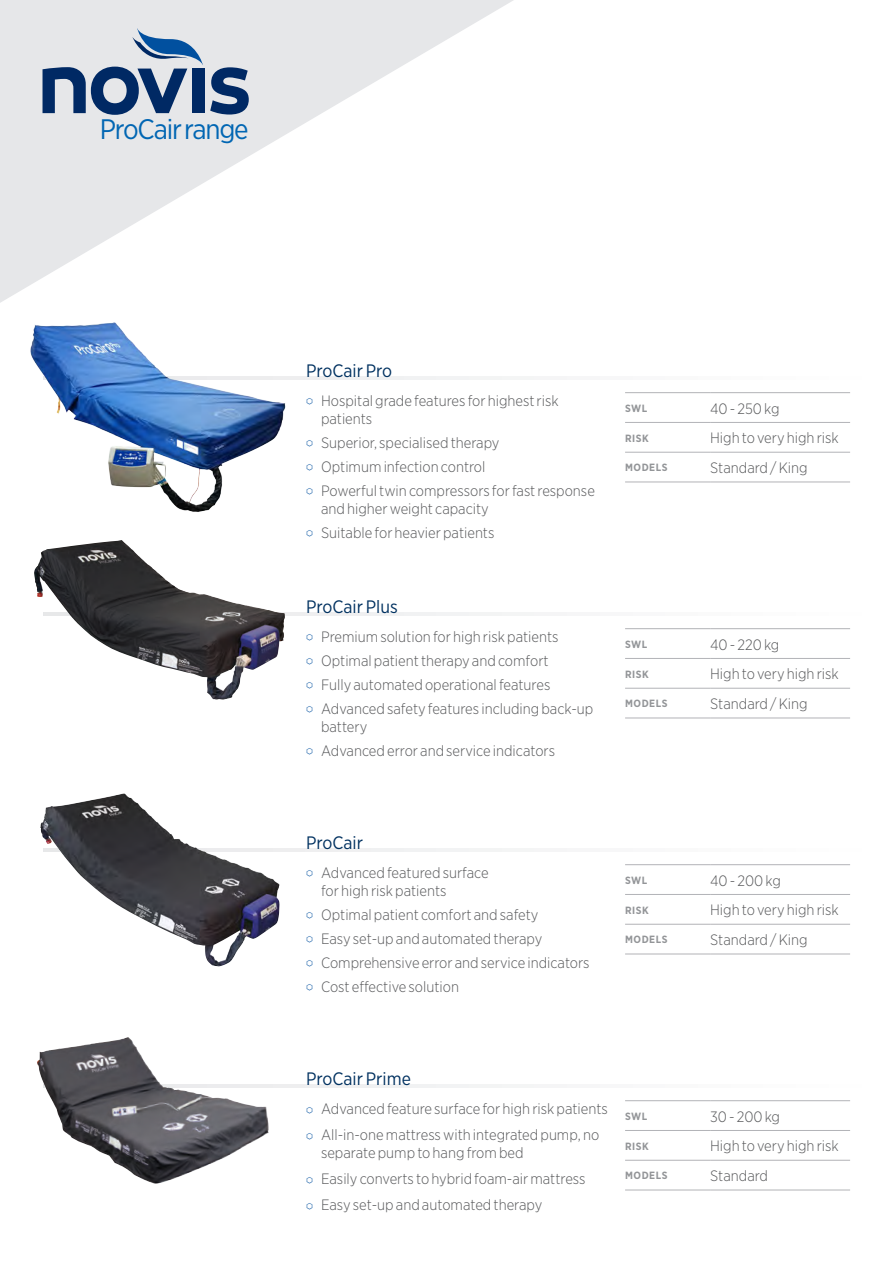
<style>
.page{position:relative;width:893px;height:1263px;background:#fff}
.page>*{position:absolute;margin:0;border:0;box-sizing:border-box;transform-origin:0 0}
.t1{font:28.2px "Gotham Narrow";letter-spacing:-.04em;color:#0166b3}
.t2{font:18px "Gotham Narrow";color:#003160}
.t3{font:300 15px/24px "Gotham Narrow";color:#57585a}
.t4{font:700 10.5px "Gotham Narrow";letter-spacing:.05em;color:#939598}
.s1{color:#01509f}
</style>
<div class="page">
<svg style="left:0;top:0;width:513px;height:303px"></svg>
<div style="left:192px;top:69px;width:12px;height:44px;background:#002964"></div>
<svg style="left:210px;top:67px;width:39px;height:48px;background:#577196"></svg>
<svg style="left:43px;top:28px;width:160px;height:87px;background:#91a3bb"></svg>
<hr style="left:43px;top:376px;width:834px;height:3px;background:#f6f6f7">
<svg style="left:244px;top:612px;width:290px;height:3px"></svg>
<hr style="left:43px;top:848px;width:834px;height:3px;background:#f6f6f7">
<hr style="left:43px;top:1084px;width:834px;height:3px;background:#f6f6f7">
<img style="left:30px;top:322px;width:264px;height:219px">
<img style="left:40px;top:795px;width:240px;height:171px">
<img style="left:34px;top:541px;width:210px;height:159px">
<hr style="left:625px;top:392px;width:85px;height:1px;background:#b2b3b7">
<hr style="left:710px;top:392px;width:140px;height:1px;background:#b2b3b7">
<hr style="left:625px;top:422px;width:85px;height:1px;background:#b2b3b7">
<hr style="left:710px;top:422px;width:140px;height:1px;background:#b2b3b7">
<hr style="left:625px;top:452px;width:85px;height:1px;background:#b2b3b7">
<hr style="left:710px;top:452px;width:140px;height:1px;background:#b2b3b7">
<hr style="left:625px;top:482px;width:85px;height:1px;background:#b2b3b7">
<hr style="left:710px;top:482px;width:140px;height:1px;background:#b2b3b7">
<hr style="left:625px;top:628px;width:85px;height:1px;background:#b2b3b7">
<hr style="left:710px;top:628px;width:140px;height:1px;background:#b2b3b7">
<hr style="left:625px;top:658px;width:85px;height:1px;background:#b2b3b7">
<hr style="left:710px;top:658px;width:140px;height:1px;background:#b2b3b7">
<hr style="left:625px;top:688px;width:85px;height:1px;background:#b2b3b7">
<hr style="left:710px;top:688px;width:140px;height:1px;background:#b2b3b7">
<hr style="left:625px;top:718px;width:85px;height:1px;background:#b2b3b7">
<hr style="left:710px;top:718px;width:140px;height:1px;background:#b2b3b7">
<hr style="left:625px;top:864px;width:85px;height:1px;background:#b2b3b7">
<hr style="left:710px;top:864px;width:140px;height:1px;background:#b2b3b7">
<hr style="left:625px;top:894px;width:85px;height:1px;background:#b2b3b7">
<hr style="left:710px;top:894px;width:140px;height:1px;background:#b2b3b7">
<hr style="left:625px;top:924px;width:85px;height:1px;background:#b2b3b7">
<hr style="left:710px;top:924px;width:140px;height:1px;background:#b2b3b7">
<hr style="left:625px;top:954px;width:85px;height:1px;background:#b2b3b7">
<hr style="left:710px;top:954px;width:140px;height:1px;background:#b2b3b7">
<hr style="left:625px;top:1100px;width:85px;height:1px;background:#b2b3b7">
<hr style="left:710px;top:1100px;width:140px;height:1px;background:#b2b3b7">
<hr style="left:625px;top:1130px;width:85px;height:1px;background:#b2b3b7">
<hr style="left:710px;top:1130px;width:140px;height:1px;background:#b2b3b7">
<hr style="left:625px;top:1160px;width:85px;height:1px;background:#b2b3b7">
<hr style="left:710px;top:1160px;width:140px;height:1px;background:#b2b3b7">
<hr style="left:625px;top:1189px;width:85px;height:1px;background:#b2b3b7">
<hr style="left:710px;top:1189px;width:140px;height:1px;background:#b2b3b7">
<img style="left:37px;top:1037px;width:232px;height:147px">
<h1 class="t1" style="left:100px;top:111px;width:150px">ProCair range</h1>
<p class="t2" style="left:306px;top:359px;width:88px">ProCair Pro</p>
<p class="t3" style="left:321px;top:391px;width:239px;line-height:18px;text-indent:-15px"><span class="s1">⬡</span> Hospital grade features for highest risk patients</p>
<p class="t3" style="left:306px;top:430px;width:290px"><span class="s1">⬡</span> Superior, specialised therapy<br><span class="s1">⬡</span> Optimum infection control<br><span class="s1">⬡</span> Powerful twin compressors for fast response</p>
<p class="t3" style="left:306px;top:496px;width:190px;text-indent:15px">and higher weight capacity <span class="s1">⬡</span> Suitable for heavier patients</p>
<p class="t2" style="left:306px;top:595px;width:93px">ProCair Plus</p>
<p class="t3" style="left:306px;top:624px;width:289px"><span class="s1">⬡</span> Premium solution for high risk patients<br><span class="s1">⬡</span> Optimal patient therapy and comfort<br><span class="s1">⬡</span> Fully automated operational features<br><span class="s1">⬡</span> Advanced safety features including back-up</p>
<p class="t3" style="left:306px;top:714px;width:250px;text-indent:15px">battery<br><span class="s1">⬡</span> Advanced error and service indicators</p>
<p class="t4" style="left:625px;top:401px;width:24px">SWL</p>
<p class="t3" style="left:710px;top:396px;width:71px">40 - 250 kg</p>
<p class="t4" style="left:625px;top:431px;width:25px">RISK</p>
<p class="t3" style="left:710px;top:426px;width:130px">High to very high risk</p>
<p class="t4" style="left:625px;top:461px;width:38px">MODELS</p>
<p class="t3" style="left:710px;top:455px;width:99px">Standard / King</p>
<p class="t4" style="left:625px;top:637px;width:24px">SWL</p>
<p class="t3" style="left:710px;top:632px;width:71px">40 - 220 kg</p>
<p class="t4" style="left:625px;top:667px;width:25px">RISK</p>
<p class="t3" style="left:710px;top:662px;width:130px">High to very high risk</p>
<p class="t4" style="left:625px;top:697px;width:38px">MODELS</p>
<p class="t3" style="left:710px;top:691px;width:99px">Standard / King</p>
<p class="t2" style="left:306px;top:831px;width:58px">ProCair</p>
<p class="t3" style="left:321px;top:863px;width:169px;line-height:18px;text-indent:-15px"><span class="s1">⬡</span> Advanced featured surface for high risk patients</p>
<p class="t3" style="left:306px;top:902px;width:285px"><span class="s1">⬡</span> Optimal patient comfort and safety<br><span class="s1">⬡</span> Easy set-up and automated therapy<br><span class="s1">⬡</span> Comprehensive error and service indicators <span class="s1">⬡</span> Cost effective solution</p>
<p class="t4" style="left:625px;top:873px;width:24px">SWL</p>
<p class="t3" style="left:710px;top:868px;width:72px">40 - 200 kg</p>
<p class="t4" style="left:625px;top:903px;width:25px">RISK</p>
<p class="t3" style="left:710px;top:898px;width:130px">High to very high risk</p>
<p class="t4" style="left:625px;top:933px;width:38px">MODELS</p>
<p class="t3" style="left:710px;top:927px;width:99px">Standard / King</p>
<p class="t2" style="left:306px;top:1067px;width:106px">ProCair Prime</p>
<p class="t3" style="left:306px;top:1095px;width:303px;line-height:26.1px"><span class="s1">⬡</span> Advanced feature surface for high risk patients <span class="s1">⬡</span> All-in-one mattress with integrated pump, no</p>
<p class="t3" style="left:306px;top:1139px;width:281px;line-height:26.1px;text-indent:15px">separate pump to hang from bed<br><span class="s1">⬡</span> Easily converts to hybrid foam-air mattress <span class="s1">⬡</span> Easy set-up and automated therapy</p>
<p class="t4" style="left:625px;top:1109px;width:24px">SWL</p>
<p class="t3" style="left:710px;top:1104px;width:71px">30 - 200 kg</p>
<p class="t4" style="left:625px;top:1139px;width:25px">RISK</p>
<p class="t3" style="left:710px;top:1134px;width:130px">High to very high risk</p>
<p class="t4" style="left:625px;top:1169px;width:38px">MODELS</p>
<p class="t3" style="left:710px;top:1163px;width:59px">Standard</p>
</div>
